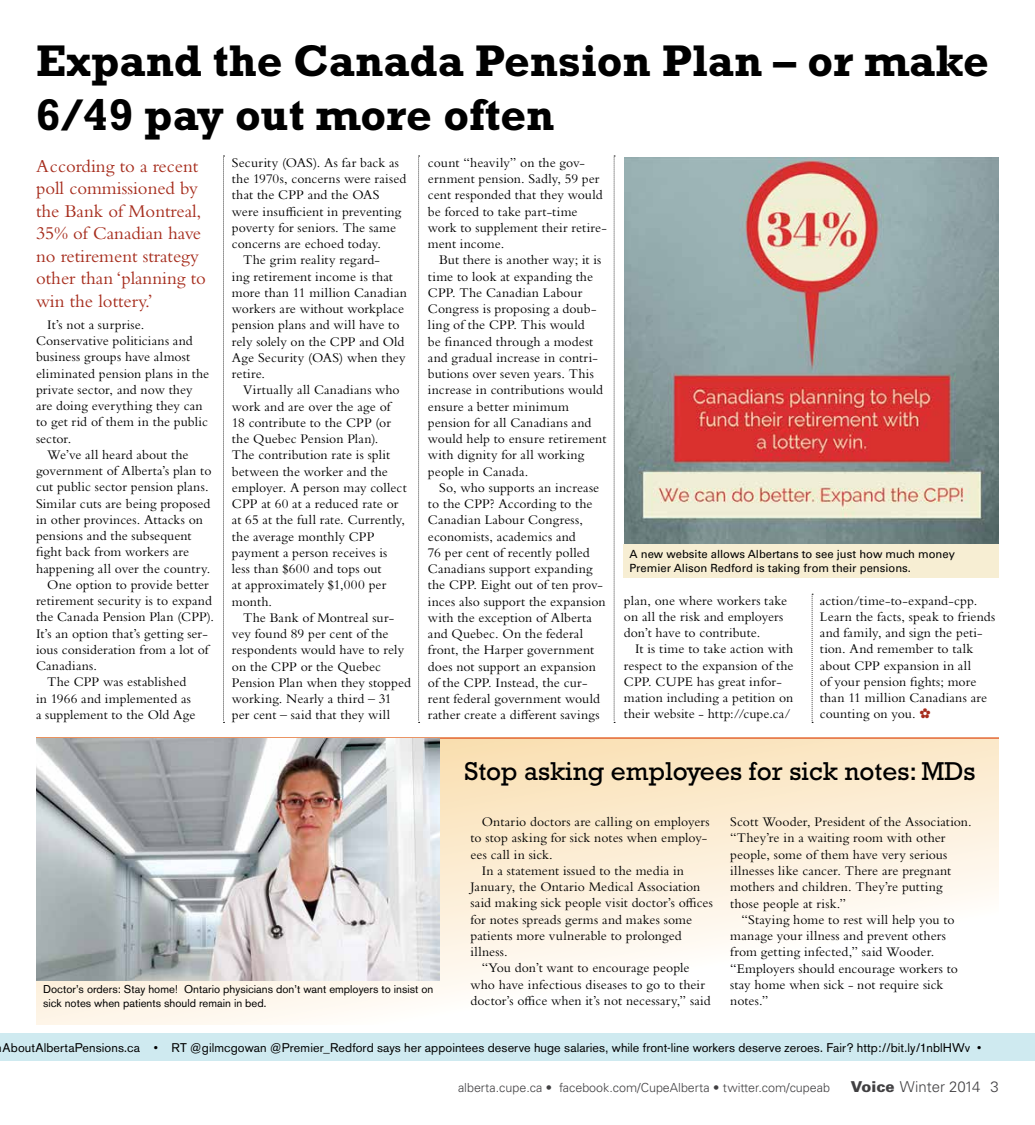
<style>
.page{position:relative;width:1035px;height:1125px;background:#fff}
.page>*{position:absolute;margin:0;border:0;box-sizing:border-box;transform-origin:0 0}
.t1{font:700 45px/54px "Rockwell Std";color:#000}
.t2{font:26.25px "Rockwell Std";color:#000}
.t3{font:18.75px/22.5px "Bembo";color:#a62c1c}
.t4{font:300 15px "Univers LT Std";color:#414042}
.t5{font:13.75px/16.2px "Bembo Std";letter-spacing:.005em;color:#000}
.t6{font:13.75px "Bembo Std";letter-spacing:.025em;color:#000}
.t7{font:12.5px "Akzidenz Grotesk BE";letter-spacing:.01em;color:#000}
.t8{font:300 12.5px "Univers LT Std";color:#414042}
.t9{font:11.25px/13.8px "Akzidenz Grotesk BE";color:#000}
.t10{font:11.25px/13.8px "Univers LT Std";color:#000}
.s1{color:#a62c1c}
.s2{font-weight:900}
</style>
<div class="page">
<div style="left:0;top:1033px;width:1035px;height:27px;background:#cfeaf0"></div>
<svg style="left:36px;top:739px;width:963px;height:286px"></svg>
<img style="left:625px;top:158px;width:374px;height:387px">
<div style="left:624px;top:545px;width:375px;height:33px;background:#f7eed3"></div>
<svg style="left:223px;top:156px;width:2px;height:567px"></svg>
<svg style="left:418px;top:156px;width:2px;height:567px"></svg>
<svg style="left:614px;top:156px;width:1px;height:567px"></svg>
<svg style="left:812px;top:594px;width:1px;height:129px"></svg>
<hr style="left:36px;top:737px;width:963px;height:2px;background:#e05527">
<img style="left:36px;top:739px;width:403px;height:241px">
<h1 class="t1" style="left:36px;top:34px;width:954px">Expand the Canada Pension Plan – or make<br>6/49 pay out more often</h1>
<h3 class="t3" style="left:36px;top:154px;width:172px">According to a recent poll commissioned by the Bank of Montreal,<br>35% of Canadian have no retirement strategy other than ‘planning to win the lottery.’</h3>
<p class="t5" style="left:47px;top:316px;width:99px">It’s not a surprise.</p>
<p class="t5" style="left:36px;top:332px;width:158px">Conservative politicians and</p>
<p class="t5" style="left:36px;top:349px;width:156px">business groups have almost</p>
<p class="t5" style="left:36px;top:365px;width:175px">eliminated pension plans in the</p>
<p class="t5" style="left:36px;top:381px;width:158px">private sector, and now they</p>
<p class="t5" style="left:36px;top:397px;width:168px">are doing everything they can</p>
<p class="t5" style="left:36px;top:414px;width:173px">to get rid of them in the public</p>
<p class="t5" style="left:36px;top:430px;width:37px">sector.</p>
<p class="t5" style="left:47px;top:446px;width:143px">We’ve all heard about the</p>
<p class="t5" style="left:36px;top:462px;width:177px">government of Alberta’s plan to</p>
<p class="t5" style="left:36px;top:479px;width:174px">cut public sector pension plans.</p>
<p class="t5" style="left:36px;top:495px;width:176px">Similar cuts are being proposed</p>
<p class="t5" style="left:36px;top:511px;width:169px">in other provinces. Attacks on</p>
<p class="t5" style="left:36px;top:527px;width:157px">pensions and the subsequent</p>
<p class="t5" style="left:36px;top:544px;width:155px">fight back from workers are</p>
<p class="t5" style="left:36px;top:560px;width:176px">happening all over the country.</p>
<p class="t5" style="left:47px;top:576px;width:163px">One option to provide better</p>
<p class="t5" style="left:36px;top:592px;width:177px">retirement security is to expand</p>
<p class="t5" style="left:36px;top:609px;width:180px">the Canada Pension Plan (CPP).</p>
<p class="t5" style="left:36px;top:625px;width:173px">It’s an option that’s getting ser-</p>
<p class="t5" style="left:36px;top:641px;width:174px">ious consideration from a lot of</p>
<p class="t5" style="left:36px;top:657px;width:63px">Canadians.</p>
<p class="t5" style="left:47px;top:674px;width:141px">The CPP was established</p>
<p class="t5" style="left:36px;top:690px;width:157px">in 1966 and implemented as</p>
<p class="t5" style="left:36px;top:706px;width:161px">a supplement to the Old Age</p>
<p class="t5" style="left:232px;top:154px;width:169px">Security (OAS). As far back as</p>
<p class="t5" style="left:232px;top:170px;width:176px">the 1970s, concerns were raised</p>
<p class="t5" style="left:232px;top:187px;width:149px">that the CPP and the OAS</p>
<p class="t5" style="left:232px;top:203px;width:171px">were insufficient in preventing</p>
<p class="t5" style="left:232px;top:219px;width:166px">poverty for seniors. The same</p>
<p class="t5" style="left:232px;top:235px;width:151px">concerns are echoed today.</p>
<p class="t5" style="left:243px;top:252px;width:138px">The grim reality regard-</p>
<p class="t5" style="left:232px;top:268px;width:163px">ing retirement income is that</p>
<p class="t5" style="left:232px;top:284px;width:177px">more than 11 million Canadian</p>
<p class="t5" style="left:232px;top:300px;width:174px">workers are without workplace</p>
<p class="t5" style="left:232px;top:317px;width:169px">pension plans and will have to</p>
<p class="t5" style="left:232px;top:333px;width:174px">rely solely on the CPP and Old</p>
<p class="t5" style="left:232px;top:349px;width:175px">Age Security (OAS) when they</p>
<p class="t5" style="left:232px;top:365px;width:35px">retire.</p>
<p class="t6" style="left:243px;top:382px;width:158px">Virtually all Canadians who</p>
<p class="t5" style="left:232px;top:398px;width:160px">work and are over the age of</p>
<p class="t5" style="left:232px;top:414px;width:161px">18 contribute to the CPP (or</p>
<p class="t5" style="left:232px;top:430px;width:148px">the Quebec Pension Plan).</p>
<p class="t5" style="left:232px;top:447px;width:160px">The contribution rate is split</p>
<p class="t5" style="left:232px;top:463px;width:157px">between the worker and the</p>
<p class="t5" style="left:232px;top:479px;width:176px">employer. A person may collect</p>
<p class="t5" style="left:232px;top:495px;width:168px">CPP at 60 at a reduced rate or</p>
<p class="t5" style="left:232px;top:512px;width:175px">at 65 at the full rate. Currently,</p>
<p class="t5" style="left:232px;top:528px;width:144px">the average monthly CPP</p>
<p class="t5" style="left:232px;top:544px;width:157px">payment a person receives is</p>
<p class="t5" style="left:232px;top:560px;width:151px">less than $600 and tops out</p>
<p class="t5" style="left:232px;top:577px;width:156px">at approximately $1,000 per</p>
<p class="t5" style="left:232px;top:593px;width:42px">month.</p>
<p class="t5" style="left:243px;top:609px;width:153px">The Bank of Montreal sur-</p>
<p class="t5" style="left:232px;top:625px;width:158px">vey found 89 per cent of the</p>
<p class="t5" style="left:232px;top:642px;width:174px">respondents would have to rely</p>
<p class="t5" style="left:232px;top:658px;width:151px">on the CPP or the Quebec</p>
<p class="t5" style="left:232px;top:674px;width:181px">Pension Plan when they stopped</p>
<p class="t5" style="left:232px;top:690px;width:161px">working. Nearly a third – 31</p>
<p class="t5" style="left:232px;top:707px;width:160px">per cent – said that they will</p>
<p class="t5" style="left:428px;top:154px;width:181px">count “heavily” on the gov&shy;ernment pension. Sadly, 59 per cent responded that they would be forced to take part-time work to supplement their retire&shy;ment income.</p>
<p class="t5" style="left:428px;top:252px;width:180px;text-indent:11px">But there is another way; it is time to look at expanding the<br>CPP. The Canadian Labour<br>Congress is proposing a doub&shy;ling of the CPP. This would<br>be financed through a modest and gradual increase in contri&shy;butions over seven years. This increase in contributions would ensure a better minimum pension for all Canadians and would help to ensure retirement with dignity for all working people in Canada.</p>
<p class="t5" style="left:428px;top:479px;width:179px;text-indent:11px">So, who supports an increase to the CPP? According to the<br>Canadian Labour Congress, economists, academics and<br>76 per cent of recently polled<br>Canadians support expanding the CPP. Eight out of ten prov&shy;inces also support the expansion with the exception of Alberta and Quebec. On the federal front, the Harper government does not support an expansion of the CPP. Instead, the cur&shy;rent federal government would rather create a different savings</p>
<p class="t10" style="left:630px;top:548px;width:327px">A new website allows Albertans to see just how much money<br>Premier Alison Redford is taking from their pensions.</p>
<p class="t5" style="left:624px;top:592px;width:165px">plan, one where workers take on all the risk and employers don’t have to contribute.</p>
<p class="t5" style="left:624px;top:641px;width:171px;text-indent:11px">It is time to take action with respect to the expansion of the<br>CPP. CUPE has great infor&shy;mation including a petition on their website - http://cupe.ca/</p>
<p class="t5" style="left:820px;top:592px;width:177px">action/time-to-expand-cpp.<br>Learn the facts, speak to friends and family, and sign the peti&shy;tion. And remember to talk about CPP expansion in all<br>of your pension fights; more than 11 million Canadians are counting on you. <span class="s1">✿</span></p>
<h2 class="t2" style="left:464px;top:756px;width:513px">Stop asking employees for sick notes: MDs</h2>
<p class="t9" style="left:43px;top:982px;width:392px">Doctor’s orders: Stay home! Ontario physicians don’t want employers to insist on sick notes when patients should remain in bed.</p>
<p class="t5" style="left:482px;top:814px;width:229px">Ontario doctors are calling on employers</p>
<p class="t5" style="left:470px;top:830px;width:238px">to stop asking for sick notes when employ-</p>
<p class="t5" style="left:470px;top:846px;width:84px">ees call in sick.</p>
<p class="t5" style="left:482px;top:862px;width:204px">In a statement issued to the media in</p>
<p class="t5" style="left:470px;top:879px;width:231px">January, the Ontario Medical Association</p>
<p class="t5" style="left:470px;top:895px;width:244px">said making sick people visit doctor’s offices</p>
<p class="t5" style="left:470px;top:911px;width:223px">for notes spreads germs and makes some</p>
<p class="t5" style="left:470px;top:927px;width:213px">patients more vulnerable to prolonged</p>
<p class="t6" style="left:470px;top:944px;width:39px">illness.</p>
<p class="t5" style="left:482px;top:960px;width:209px">“You don’t want to encourage people</p>
<p class="t5" style="left:470px;top:976px;width:236px">who have infectious diseases to go to their</p>
<p class="t5" style="left:470px;top:992px;width:242px">doctor’s office when it’s not necessary,” said</p>
<p class="t5" style="left:730px;top:814px;width:243px">Scott Wooder, President of the Association. “They’re in a waiting room with other people, some of them have very serious illnesses like cancer. There are pregnant mothers and children. They’re putting those people at risk.”</p>
<p class="t5" style="left:730px;top:911px;width:229px;text-indent:11px">“Staying home to rest will help you to manage your illness and prevent others from getting infected,” said Wooder. “Employers should encourage workers to stay home when sick - not require sick notes.”</p>
<p class="t7" style="left:3px;top:1041px;width:980px">AboutAlbertaPensions.ca • RT @gilmcgowan @Premier_Redford says her appointees deserve huge salaries, while front-line workers deserve zeroes. Fair? http://bit.ly/1nblHWv •</p>
<p class="t8" style="left:458px;top:1080px;width:373px">alberta.cupe.ca • facebook.com/CupeAlberta • twitter.com/cupeab</p>
<p class="t4" style="left:851px;top:1078px;width:150px"><span class="s2">Voice</span> Winter 2014 3</p>
</div>
